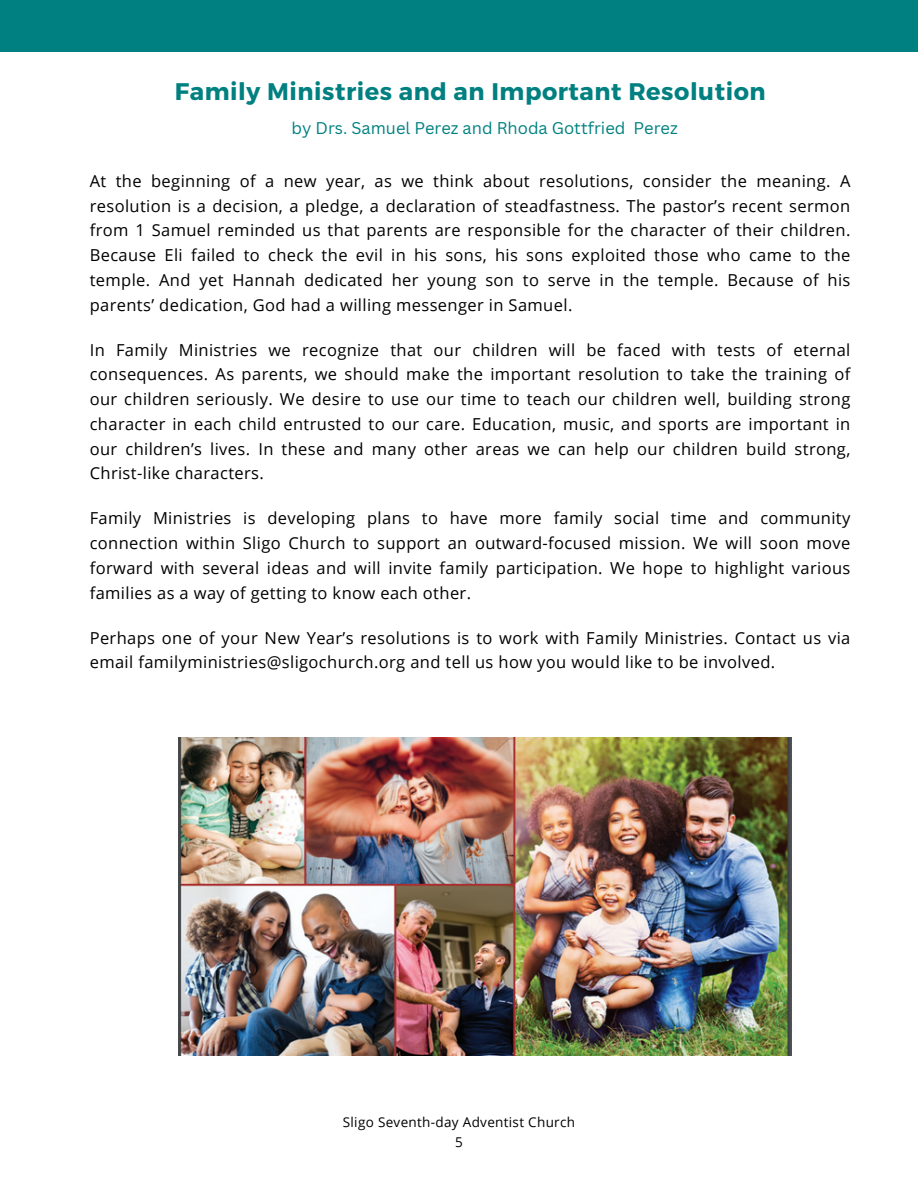
<style>
.page{position:relative;width:918px;height:1188px;background:#fff}
.page>*{position:absolute;margin:0;border:0;box-sizing:border-box;transform-origin:0 0}
.t1{font:700 24px "Montserrat";letter-spacing:.025em;color:#008080}
.t2{font:16.5px/24.8px "Open Sans";letter-spacing:.025em;color:#000;text-align:justify}
.t3{font:16.5px "Canva Sans";color:#008080}
.t4{font:13.5px "Open Sans";letter-spacing:.025em;color:#000}
</style>
<div class="page">
<div style="left:0;top:0;width:918px;height:52px;background:#008080"></div>
<img style="left:178px;top:738px;width:613px;height:317px">
<p class="t1" style="left:175px;top:76px;width:592px">Family Ministries and an Important Resolution</p>
<p class="t3" style="left:292px;top:117px;width:388px">by Drs. Samuel Perez and Rhoda Gottfried Perez</p>
<p class="t2" style="left:90px;top:168px;width:762px">At the beginning of a new year, as we think about resolutions, consider the meaning. A resolution is a decision, a pledge, a declaration of steadfastness. The pastor’s recent sermon from 1 Samuel reminded us that parents are responsible for the character of their children.<br>Because Eli failed to check the evil in his sons, his sons exploited those who came to the temple. And yet Hannah dedicated her young son to serve in the temple. Because of his parents’ dedication, God had a willing messenger in Samuel.</p>
<p class="t2" style="left:90px;top:337px;width:762px">In Family Ministries we recognize that our children will be faced with tests of eternal consequences. As parents, we should make the important resolution to take the training of our children seriously. We desire to use our time to teach our children well, building strong character in each child entrusted to our care. Education, music, and sports are important in our children’s lives. In these and many other areas we can help our children build strong, Christ-like characters.</p>
<p class="t2" style="left:90px;top:506px;width:762px">Family Ministries is developing plans to have more family social time and community connection within Sligo Church to support an outward-focused mission. We will soon move forward with several ideas and will invite family participation. We hope to highlight various families as a way of getting to know each other.</p>
<p class="t2" style="left:90px;top:625px;width:762px">Perhaps one of your New Year’s resolutions is to work with Family Ministries. Contact us via email familyministries@sligochurch.org and tell us how you would like to be involved.</p>
<p class="t4" style="left:343px;top:1112px;width:234px">Sligo Seventh-day Adventist Church</p>
<p class="t4" style="left:455px;top:1133px;width:9px">5</p>
</div>
